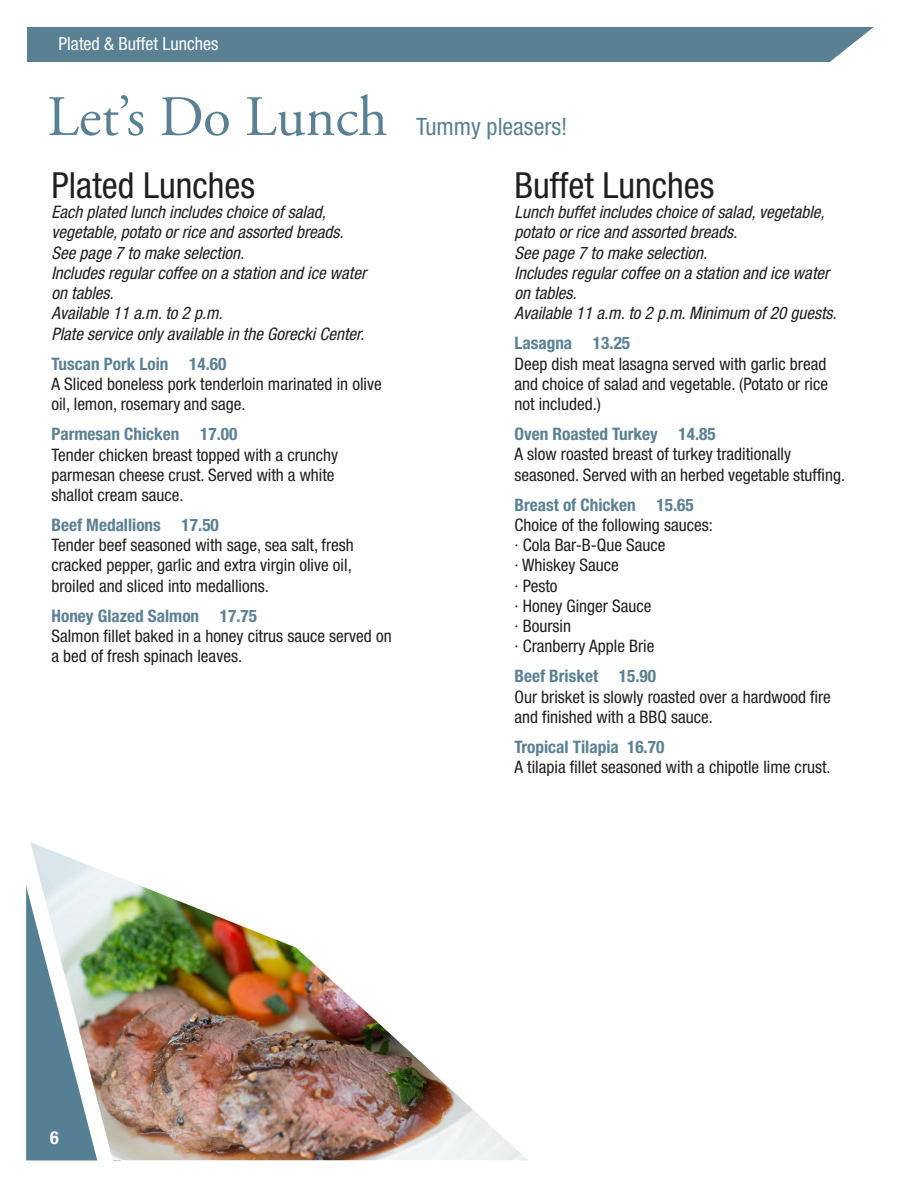
<style>
.page{position:relative;width:918px;height:1188px;background:#fff}
.page>*{position:absolute;margin:0;border:0;box-sizing:border-box;transform-origin:0 0}
.t1{font:57px "Adobe Garamond Pro";color:#5a8193}
.t2{font:condensed 36px "Helvetica Neue LT Std";color:#231f20}
.t3{font:condensed 24px "Helvetica Neue LT Std";color:#5a8193}
.t4{font:condensed 18px "Helvetica Neue LT Std";color:#fff}
.t5{font:700 condensed 18px "Helvetica Neue LT Std";color:#fff}
.t6{font:condensed 17.25px/20.2px "Helvetica Neue LT Std";color:#231f20}
.t7{font:italic condensed 17.25px/20.2px "Helvetica Neue LT Std";color:#231f20}
.s1{font-weight:700;color:#5a8193}
</style>
<div class="page">
<div style="left:27px;top:27px;width:864px;height:35px;background:#5a8193"></div>
<img style="left:130px;top:882px;width:398px;height:278px">
<img style="left:26px;top:842px;width:104px;height:319px">
<svg style="left:830px;top:27px;width:61px;height:35px"></svg>
<p class="t4" style="left:58px;top:33px;width:162px">Plated &amp; Buffet Lunches</p>
<p class="t1" style="left:47px;top:83px;width:342px">Let’s Do Lunch</p>
<p class="t2" style="left:51px;top:164px;width:205px">Plated Lunches</p>
<p class="t7" style="left:51px;top:202px;width:316px">Each plated lunch includes choice of salad, vegetable, potato or rice and assorted breads.<br>See page 7 to make selection.<br>Includes regular coffee on a station and ice water on tables.<br>Available 11 a.m. to 2 p.m.<br>Plate service only available in the Gorecki Center.</p>
<p class="t6" style="left:51px;top:353px;width:332px"><span class="s1">Tuscan Pork Loin 14.60<br></span>A Sliced boneless pork tenderloin marinated in olive oil, lemon, rosemary and sage.</p>
<p class="t6" style="left:51px;top:424px;width:288px"><span class="s1">Parmesan Chicken 17.00<br></span>Tender chicken breast topped with a crunchy parmesan cheese crust. Served with a white shallot cream sauce.</p>
<p class="t6" style="left:51px;top:515px;width:304px"><span class="s1">Beef Medallions 17.50<br></span>Tender beef seasoned with sage, sea salt, fresh cracked pepper, garlic and extra virgin olive oil, broiled and sliced into medallions.</p>
<p class="t6" style="left:51px;top:605px;width:342px"><span class="s1">Honey Glazed Salmon 17.75<br></span>Salmon fillet baked in a honey citrus sauce served on a bed of fresh spinach leaves.</p>
<p class="t3" style="left:416px;top:113px;width:153px">Tummy pleasers!</p>
<p class="t2" style="left:514px;top:164px;width:201px">Buffet Lunches</p>
<p class="t7" style="left:514px;top:202px;width:324px">Lunch buffet includes choice of salad, vegetable, potato or rice and assorted breads.<br>See page 7 to make selection.<br>Includes regular coffee on a station and ice water on tables.<br>Available 11 a.m. to 2 p.m. Minimum of 20 guests.</p>
<p class="t6" style="left:514px;top:333px;width:315px"><span class="s1">Lasagna 13.25<br></span>Deep dish meat lasagna served with garlic bread and choice of salad and vegetable. (Potato or rice not included.)</p>
<p class="t6" style="left:515px;top:424px;width:332px"><span class="s1">Oven Roasted Turkey 14.85<br></span>A slow roasted breast of turkey traditionally seasoned. Served with an herbed vegetable stuffing.</p>
<p class="t6" style="left:514px;top:494px;width:200px"><span class="s1">Breast of Chicken 15.65<br></span>Choice of the following sauces:</p>
<p class="t6" style="left:514px;top:535px;width:153px">∙ Cola Bar-B-Que Sauce</p>
<p class="t6" style="left:514px;top:555px;width:106px">∙ Whiskey Sauce</p>
<p class="t6" style="left:514px;top:575px;width:45px">∙ Pesto</p>
<p class="t6" style="left:514px;top:596px;width:138px">∙ Honey Ginger Sauce</p>
<p class="t6" style="left:514px;top:616px;width:58px">∙ Boursin</p>
<p class="t6" style="left:514px;top:636px;width:141px">∙ Cranberry Apple Brie</p>
<p class="t6" style="left:514px;top:666px;width:318px"><span class="s1">Beef Brisket 15.90<br></span>Our brisket is slowly roasted over a hardwood fire and finished with a BBQ sauce.</p>
<p class="t6" style="left:514px;top:737px;width:318px"><span class="s1">Tropical Tilapia 16.70<br></span>A tilapia fillet seasoned with a chipotle lime crust.</p>
<p class="t5" style="left:50px;top:1127px;width:10px">6</p>
</div>
